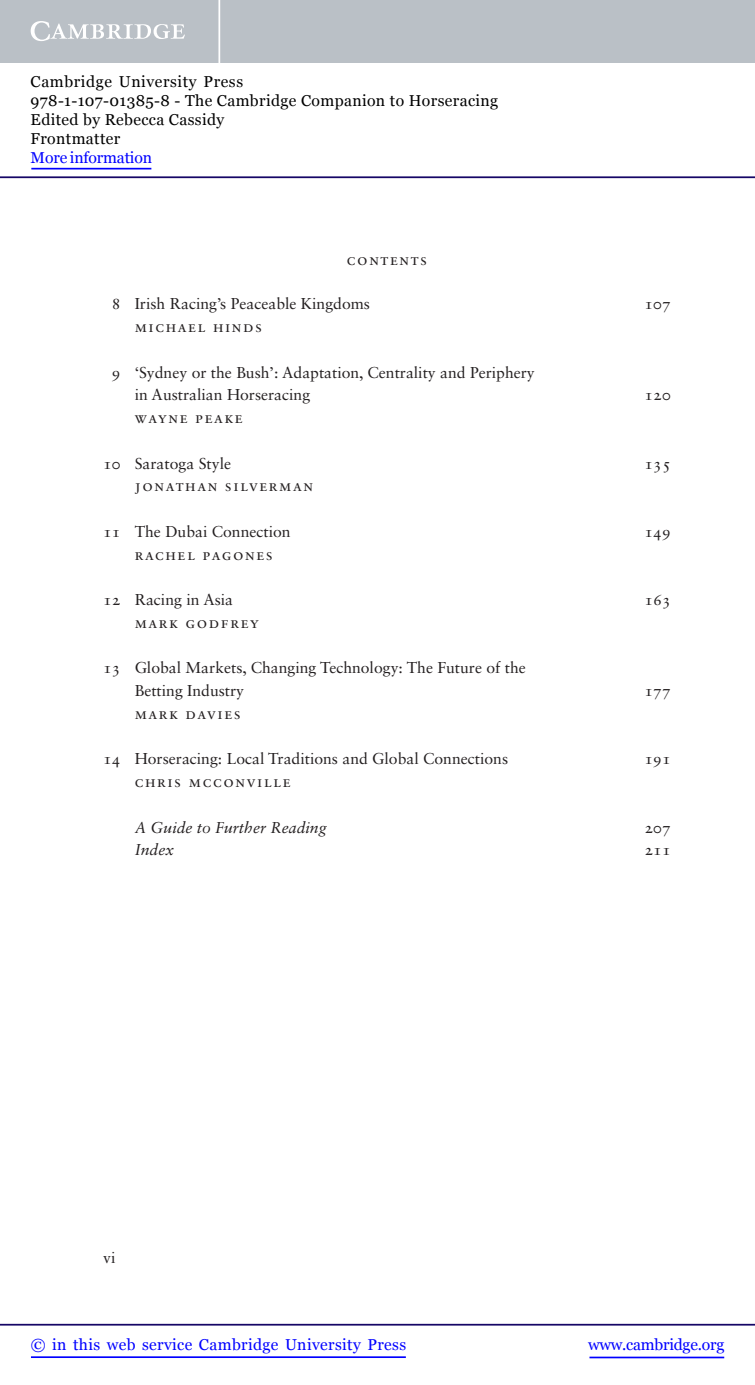
<style>
.page{position:relative;width:755px;height:1385px;background:#fff}
.page>*{position:absolute;margin:0;border:0;box-sizing:border-box;transform-origin:0 0}
.t1{font:15.75px "Sabon LT Std";letter-spacing:.1em;color:#231f20}
.t2{font:15.75px/22.8px "Sabon LT Std";color:#231f20}
.t3{font:15.75px/18.9px "Georgia";letter-spacing:.025em;color:#000}
.t4{font:15.75px "Georgia";letter-spacing:.025em;color:#00f}
.t5{font:italic 15.75px "Sabon LT Std";color:#231f20}
.t6{font:15.75px "Georgia";letter-spacing:-.015em;color:#00f}
.t7{font:15.75px "Georgia";letter-spacing:-.01em;color:#00f}
</style>
<div class="page">
<hr style="left:589px;top:1356px;width:134px;height:2px;background:#00f">
<hr style="left:0;top:1324px;width:754px;height:1px;background:#150666">
<hr style="left:31px;top:1356px;width:374px;height:2px;background:#00f">
<div style="left:0;top:0;width:754px;height:63px;background:#bac0c6"></div>
<svg style="left:31px;top:21px;width:154px;height:20px"></svg>
<hr style="left:218px;top:0;width:2px;height:63px;background:#fff">
<hr style="left:0;top:176px;width:754px;height:2px;background:#150666">
<hr style="left:31px;top:168px;width:120px;height:1px;background:#00f">
<p class="t3" style="left:31px;top:72px;width:469px">Cambridge University Press<br>978-1-107-01385-8 - The Cambridge Companion to Horseracing<br>Edited by Rebecca Cassidy<br>Frontmatter</p>
<p class="t7" style="left:31px;top:148px;width:123px">More information</p>
<p class="t1" style="left:346px;top:250px;width:82px">Contents</p>
<p class="t1" style="left:112px;top:294px;width:259px">8 Irish Racing’s Peaceable Kingdoms</p>
<p class="t1" style="left:644px;top:294px;width:28px">107</p>
<p class="t1" style="left:135px;top:317px;width:129px">Michael Hinds</p>
<p class="t2" style="left:135px;top:361px;width:401px;text-indent:-23px">9 ‘Sydney or the Bush’: Adaptation, Centrality and Periphery in Australian Horseracing</p>
<p class="t1" style="left:644px;top:385px;width:28px">120</p>
<p class="t1" style="left:135px;top:408px;width:109px">Wayne Peake</p>
<p class="t1" style="left:103px;top:454px;width:129px">10 Saratoga Style</p>
<p class="t1" style="left:644px;top:454px;width:28px">135</p>
<p class="t1" style="left:135px;top:476px;width:180px">Jonathan Silverman</p>
<p class="t1" style="left:103px;top:522px;width:189px">11 The Dubai Connection</p>
<p class="t1" style="left:644px;top:522px;width:28px">149</p>
<p class="t1" style="left:135px;top:545px;width:140px">Rachel Pagones</p>
<p class="t1" style="left:103px;top:590px;width:131px">12 Racing in Asia</p>
<p class="t1" style="left:644px;top:590px;width:28px">163</p>
<p class="t1" style="left:135px;top:613px;width:126px">Mark Godfrey</p>
<p class="t2" style="left:135px;top:656px;width:392px;text-indent:-31px">13 Global Markets, Changing Technology: The Future of the<br>Betting Industry</p>
<p class="t1" style="left:644px;top:681px;width:28px">177</p>
<p class="t1" style="left:135px;top:704px;width:107px">Mark Davies</p>
<p class="t1" style="left:103px;top:749px;width:406px">14 Horseracing: Local Traditions and Global Connections</p>
<p class="t1" style="left:644px;top:749px;width:28px">191</p>
<p class="t1" style="left:135px;top:772px;width:157px">Chris McConville</p>
<p class="t5" style="left:135px;top:818px;width:193px">A Guide to Further Reading</p>
<p class="t1" style="left:644px;top:818px;width:28px">207</p>
<p class="t5" style="left:135px;top:841px;width:41px">Index</p>
<p class="t1" style="left:644px;top:840px;width:28px">211</p>
<p class="t1" style="left:103px;top:1248px;width:14px">vi</p>
<p class="t4" style="left:31px;top:1335px;width:376px">© in this web service Cambridge University Press</p>
<p class="t6" style="left:587px;top:1336px;width:137px">www.cambridge.org</p>
</div>
